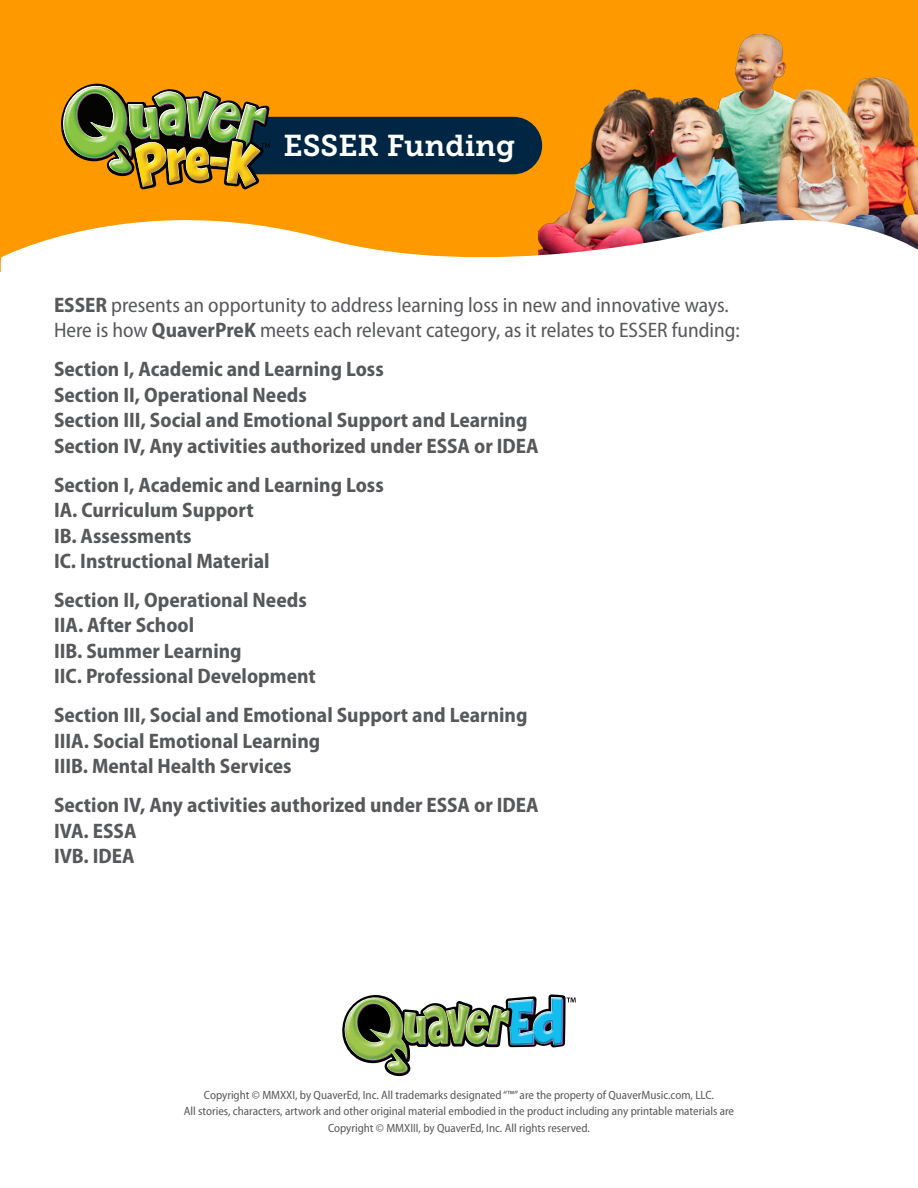
<style>
.page{position:relative;width:918px;height:1188px;background:#fff}
.page>*{position:absolute;margin:0;border:0;box-sizing:border-box;transform-origin:0 0}
.t1{font:30px "Museo Slab 700";color:#fff}
.t2{font:700 semi-condensed 21px/25.5px "Myriad Pro";color:#57585a}
.t3{font:semi-condensed 21px/25.5px "Myriad Pro";color:#57585a}
.t4{font:semi-condensed 12px/16.5px "Myriad Pro";color:#57585a;text-align:center}
.s1{font-weight:700}
</style>
<div class="page">
<div style="left:0;top:0;width:918px;height:271px;background:#f90"></div>
<img style="left:538px;top:34px;width:380px;height:154px">
<img style="left:0;top:188px;width:918px;height:84px">
<div style="left:219px;top:117px;width:323px;height:57px;background:#002644;border-radius:29px"></div>
<img style="left:58px;top:84px;width:212px;height:105px">
<svg style="left:342px;top:994px;width:234px;height:54px"></svg>
<img style="left:343px;top:994px;width:171px;height:83px">
<h1 class="t1" style="left:284px;top:128px;width:233px">ESSER Funding</h1>
<p class="t3" style="left:54px;top:291px;width:687px"><span class="s1">ESSER</span> presents an opportunity to address learning loss in new and innovative ways.<br>Here is how <span class="s1">QuaverPreK</span> meets each relevant category, as it relates to ESSER funding:</p>
<p class="t2" style="left:54px;top:356px;width:486px">Section I, Academic and Learning Loss<br>Section II, Operational Needs<br>Section III, Social and Emotional Support and Learning Section IV, Any activities authorized under ESSA or IDEA</p>
<p class="t2" style="left:54px;top:471px;width:331px">Section I, Academic and Learning Loss<br>IA. Curriculum Support<br>IB. Assessments<br>IC. Instructional Material</p>
<p class="t2" style="left:54px;top:587px;width:263px">Section II, Operational Needs<br>IIA. After School<br>IIB. Summer Learning<br>IIC. Professional Development</p>
<p class="t2" style="left:54px;top:702px;width:475px">Section III, Social and Emotional Support and Learning<br>IIIA. Social Emotional Learning<br>IIIB. Mental Health Services</p>
<p class="t2" style="left:54px;top:792px;width:486px">Section IV, Any activities authorized under ESSA or IDEA<br>IVA. ESSA<br>IVB. IDEA</p>
<p class="t4" style="left:184px;top:1086px;width:552px">Copyright ©️ MMXXI, by QuaverEd, Inc. All trademarks designated “™️” are the property of QuaverMusic.com, LLC.<br>All stories, characters, artwork and other original material embodied in the product including any printable materials are<br>Copyright ©️ MMXIII, by QuaverEd, Inc. All rights reserved.</p>
</div>
